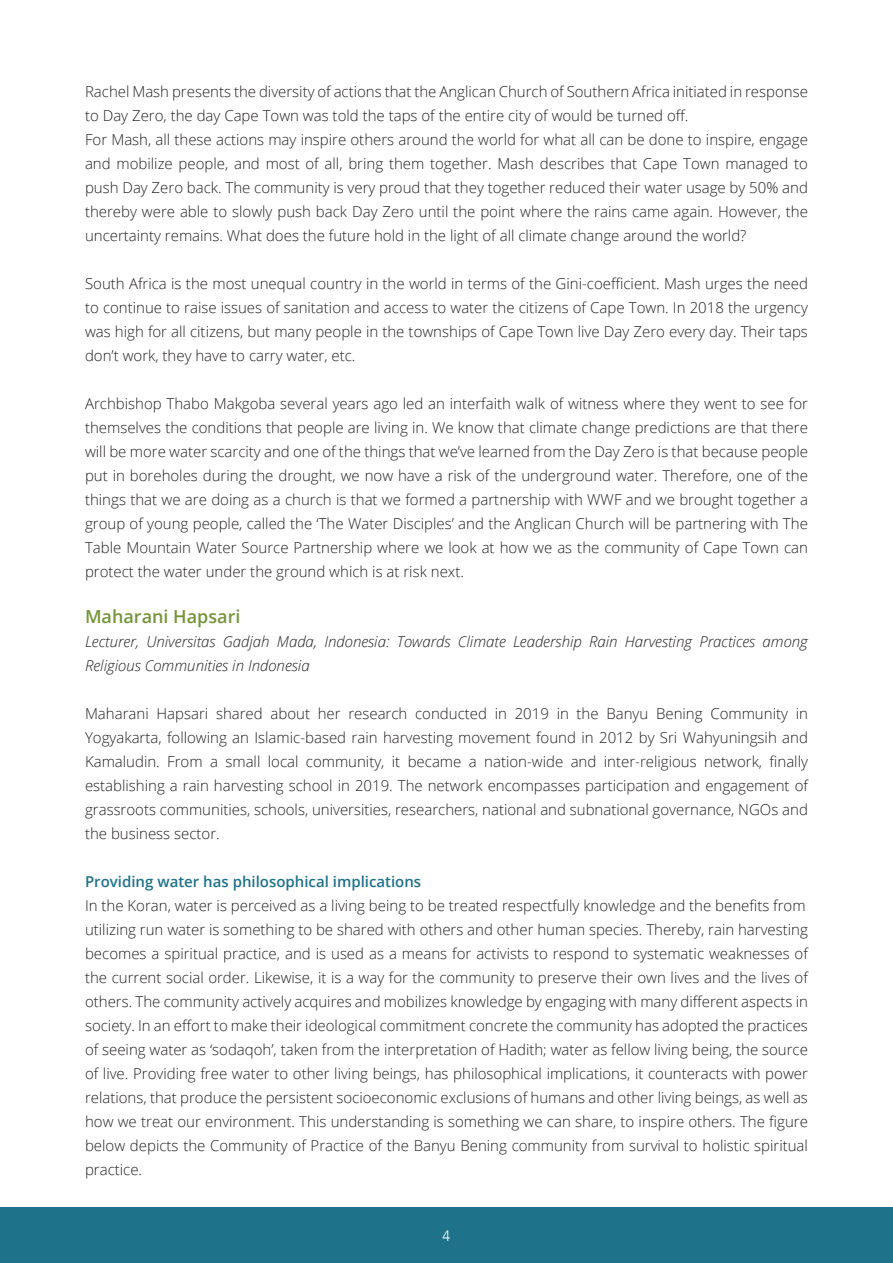
<style>
.page{position:relative;width:893px;height:1263px;background:#fff}
.page>*{position:absolute;margin:0;border:0;box-sizing:border-box;transform-origin:0 0}
.t1{font:600 18px "Open Sans";color:#74943a}
.t2{font:300 15px/24px "Open Sans";color:#231f20;text-align:justify}
.t3{font:italic 300 15px/24px "Open Sans";color:#231f20}
.t4{font:600 15px "Open Sans";color:#1e728a}
.t5{font:300 15px "Avenir";color:#fff}
</style>
<div class="page">
<div style="left:0;top:1208px;width:893px;height:55px;background:#1e728a"></div>
<p class="t2" style="left:85px;top:81px;width:724px;text-align:left">Rachel Mash presents the diversity of actions that the Anglican Church of Southern Africa initiated in response to Day Zero, the day Cape Town was told the taps of the entire city of would be turned off.<br>For Mash, all these actions may inspire others around the world for what all can be done to inspire, engage and mobilize people, and most of all, bring them together. Mash describes that Cape Town managed to push Day Zero back. The community is very proud that they together reduced their water usage by 50% and thereby were able to slowly push back Day Zero until the point where the rains came again. However, the uncertainty remains. What does the future hold in the light of all climate change around the world?</p>
<p class="t2" style="left:85px;top:271px;width:724px">South Africa is the most unequal country in the world in terms of the Gini-coefÏcient. Mash urges the need to continue to raise issues of sanitation and access to water the citizens of Cape Town. In 2018 the urgency was high for all citizens, but many people in the townships of Cape Town live Day Zero every day. Their taps don’t work, they have to carry water, etc.</p>
<p class="t2" style="left:85px;top:393px;width:724px">Archbishop Thabo Makgoba several years ago led an interfaith walk of witness where they went to see for themselves the conditions that people are living in. We know that climate change predictions are that there will be more water scarcity and one of the things that we’ve learned from the Day Zero is that because people put in boreholes during the drought, we now have a risk of the underground water. Therefore, one of the things that we are doing as a church is that we formed a partnership with WWF and we brought together a group of young people, called the ‘The Water Disciples’ and the Anglican Church will be partnering with The Table Mountain Water Source Partnership where we look at how we as the community of Cape Town can protect the water under the ground which is at risk next.</p>
<p class="t1" style="left:85px;top:609px;width:157px">Maharani Hapsari</p>
<p class="t3" style="left:85px;top:629px;width:724px">Lecturer, Universitas Gadjah Mada, Indonesia: Towards Climate Leadership Rain Harvesting Practices among<br>Religious Communities in Indonesia</p>
<p class="t2" style="left:85px;top:703px;width:724px">Maharani Hapsari shared about her research conducted in 2019 in the Banyu Bening Community in Yogyakarta, following an Islamic-based rain harvesting movement found in 2012 by Sri Wahyuningsih and Kamaludin. From a small local community, it became a nation-wide and inter-religious network, finally establishing a rain harvesting school in 2019. The network encompasses participation and engagement of grassroots communities, schools, universities, researchers, national and subnational governance, NGOs and the business sector.</p>
<p class="t4" style="left:85px;top:876px;width:338px">Providing water has philosophical implications</p>
<p class="t2" style="left:85px;top:893px;width:724px;text-align:left">In the Koran, water is perceived as a living being to be treated respectfully knowledge and the benefits from utilizing run water is something to be shared with others and other human species. Thereby, rain harvesting becomes a spiritual practice, and is used as a means for activists to respond to systematic weaknesses of the current social order. Likewise, it is a way for the community to preserve their own lives and the lives of others. The community actively acquires and mobilizes knowledge by engaging with many different aspects in society. In an effort to make their ideological commitment concrete the community has adopted the practices of seeing water as ‘sodaqoh’, taken from the interpretation of Hadith; water as fellow living being, the source of live. Providing free water to other living beings, has philosophical implications, it counteracts with power relations, that produce the persistent socioeconomic exclusions of humans and other living beings, as well as how we treat our environment. This understanding is something we can share, to inspire others. The figure below depicts the Community of Practice of the Banyu Bening community from survival to holistic spiritual practice.</p>
<p class="t5" style="left:443px;top:1227px;width:9px">4</p>
</div>
